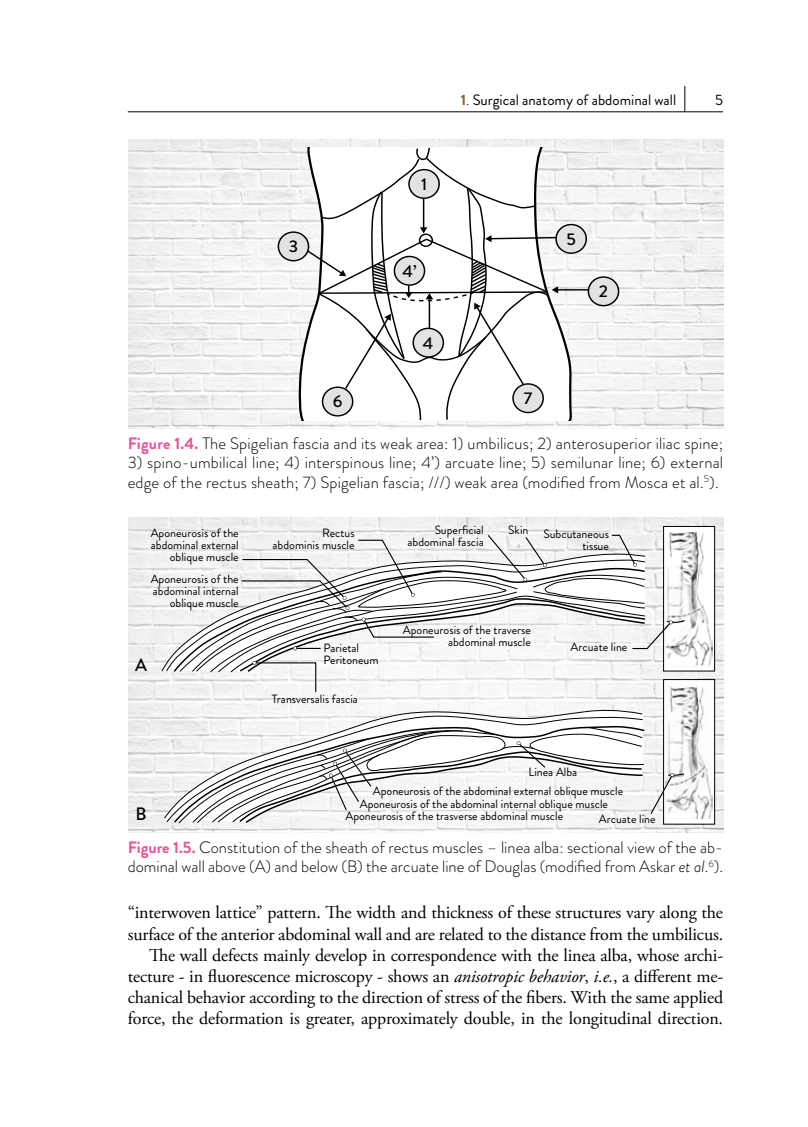
<style>
.page{position:relative;width:808px;height:1127px;background:#fff}
.page>*{position:absolute;margin:0;border:0;box-sizing:border-box;transform-origin:0 0}
.t1{font:18px/21.1px "Adobe Garamond Pro";letter-spacing:-.01em;color:#000;text-align:right}
.t2{font:500 18px "Brandon Grotesque";color:#000}
.t3{font:500 16.95px "Brandon Grotesque";color:#000;scale:1.05 1}
.t4{font:300 16.5px/19.5px "Brandon Grotesque";letter-spacing:.01em;color:#000}
.t5{font:15px "Brandon Grotesque";color:#000}
.t6{font:12px/12px "Brandon Grotesque";color:#000;text-align:right}
.s1{font-weight:700;color:#855a3b}
.s2{font-weight:300}
.s3{font-weight:700;color:#ea5297}
.s4{font-style:italic}
</style>
<div class="page">
<hr style="left:128px;top:111px;width:595px;height:1px;background:#000">
<svg style="left:684px;top:86px;width:1px;height:25px"></svg>
<img style="left:129px;top:139px;width:594px;height:290px">
<svg style="left:299px;top:147px;width:274px;height:274px"></svg>
<div style="left:556px;top:225px;width:30px;height:28px;background:#e3e3e3;border-radius:50%"></div>
<div style="left:555px;top:224px;width:32px;height:30px;border:1px solid #000;border-radius:50%"></div>
<div style="left:278px;top:232px;width:31px;height:29px;background:#e3e3e3;border-radius:50%"></div>
<div style="left:278px;top:231px;width:31px;height:30px;border:1px solid #000;border-radius:50%"></div>
<hr style="left:557px;top:289px;width:33px;height:2px;background:#000">
<div style="left:588px;top:277px;width:30px;height:29px;background:#e3e3e3;border-radius:50%"></div>
<div style="left:588px;top:276px;width:31px;height:30px;border:1px solid #000;border-radius:50%"></div>
<svg style="left:305px;top:146px;width:253px;height:275px"></svg>
<div style="left:419px;top:233px;width:14px;height:14px;border:1px solid #000;border-radius:50%"></div>
<img style="left:129px;top:518px;width:594px;height:315px">
<svg style="left:163px;top:709px;width:480px;height:110px"></svg>
<svg style="left:166px;top:716px;width:477px;height:107px"></svg>
<svg style="left:173px;top:725px;width:473px;height:99px"></svg>
<div style="left:663px;top:526px;width:52px;height:145px;background:#fff"></div>
<div style="left:663px;top:526px;width:52px;height:145px;border:1px solid #000"></div>
<img style="left:669px;top:532px;width:43px;height:133px">
<div style="left:663px;top:679px;width:52px;height:145px;background:#fff"></div>
<div style="left:663px;top:679px;width:52px;height:145px;border:1px solid #000"></div>
<img style="left:667px;top:685px;width:45px;height:133px">
<svg style="left:178px;top:726px;width:507px;height:98px"></svg>
<svg style="left:179px;top:534px;width:507px;height:159px"></svg>
<p class="t3" style="left:289px;top:235px;width:11px">3</p>
<p class="t3" style="left:421px;top:172px;width:7px">1</p>
<p class="t3" style="left:402px;top:259px;width:15px">4’</p>
<p class="t3" style="left:423px;top:331px;width:12px">4</p>
<p class="t5" style="left:461px;top:90px;width:217px"><span class="s1">1</span><span class="s2">.</span> Surgical anatomy of abdominal wall</p>
<p class="t5" style="left:715px;top:90px;width:9px">5</p>
<p class="t3" style="left:566px;top:227px;width:11px">5</p>
<p class="t3" style="left:599px;top:280px;width:10px">2</p>
<p class="t3" style="left:333px;top:390px;width:11px">6</p>
<p class="t3" style="left:524px;top:387px;width:10px">7</p>
<p class="t4" style="left:128px;top:433px;width:597px"><span class="s3">Figure 1.4.</span> The Spigelian fascia and its weak area: 1) umbilicus; 2) anterosuperior iliac spine;</p>
<p class="t4" style="left:128px;top:453px;width:597px">3) spino-umbilical line; 4) interspinous line; 4’) arcuate line; 5) semilunar line; 6) external edge of the rectus sheath; 7) Spigelian fascia; ///) weak area (modified from Mosca et al.<sup>5</sup>).</p>
<p class="t6" style="left:151px;top:527px;width:90px">Aponeurosis of the abdominal external oblique muscle</p>
<p class="t6" style="left:435px;top:524px;width:51px">Superficial</p>
<p class="t6" style="left:508px;top:524px;width:22px">Skin</p>
<p class="t6" style="left:407px;top:536px;width:78px">abdominal fascia</p>
<p class="t6" style="left:273px;top:527px;width:84px">Rectus abdominis muscle</p>
<p class="t6" style="left:543px;top:528px;width:67px">Subcutaneous tissue</p>
<p class="t6" style="left:151px;top:573px;width:90px">Aponeurosis of the abdominal internal oblique muscle</p>
<p class="t2" style="left:135px;top:653px;width:13px">A</p>
<p class="t6" style="left:324px;top:641px;width:56px;text-align:left">Parietal<br>Peritoneum</p>
<p class="t6" style="left:272px;top:693px;width:88px">Transversalis fascia</p>
<p class="t6" style="left:403px;top:624px;width:130px">Aponeurosis of the traverse abdominal muscle</p>
<p class="t6" style="left:571px;top:641px;width:58px">Arcuate line</p>
<p class="t6" style="left:528px;top:766px;width:50px">Linea Alba</p>
<p class="t6" style="left:345px;top:798px;width:264px;line-height:12.5px;text-align:left;text-indent:14px">Aponeurosis of the abdominal internal oblique muscle<br>Aponeurosis of the trasverse abdominal muscle</p>
<p class="t6" style="left:373px;top:785px;width:252px">Aponeurosis of the abdominal external oblique muscle</p>
<p class="t2" style="left:135px;top:801px;width:13px">B</p>
<p class="t4" style="left:128px;top:837px;width:597px"><span class="s3">Figure 1.5.</span> Constitution of the sheath of rectus muscles – linea alba: sectional view of the ab&shy;dominal wall above (A) and below (B) the arcuate line of Douglas (modified from Askar <span class="s4">et al</span>.<sup>6</sup>).</p>
<p class="t6" style="left:599px;top:813px;width:58px">Arcuate line</p>
<p class="t1" style="left:128px;top:903px;width:597px">“interwoven lattice” pattern. The width and thickness of these structures vary along the surface of the anterior abdominal wall and are related to the distance from the umbilicus.<br>The wall defects mainly develop in correspondence with the linea alba, whose archi&shy;tecture - in fluorescence microscopy - shows an <span class="s4">anisotropic behavior</span>, <span class="s4">i.e.</span>, a different me&shy;chanical behavior according to the direction of stress of the fibers. With the same applied force, the deformation is greater, approximately double, in the longitudinal direction.</p>
</div>
